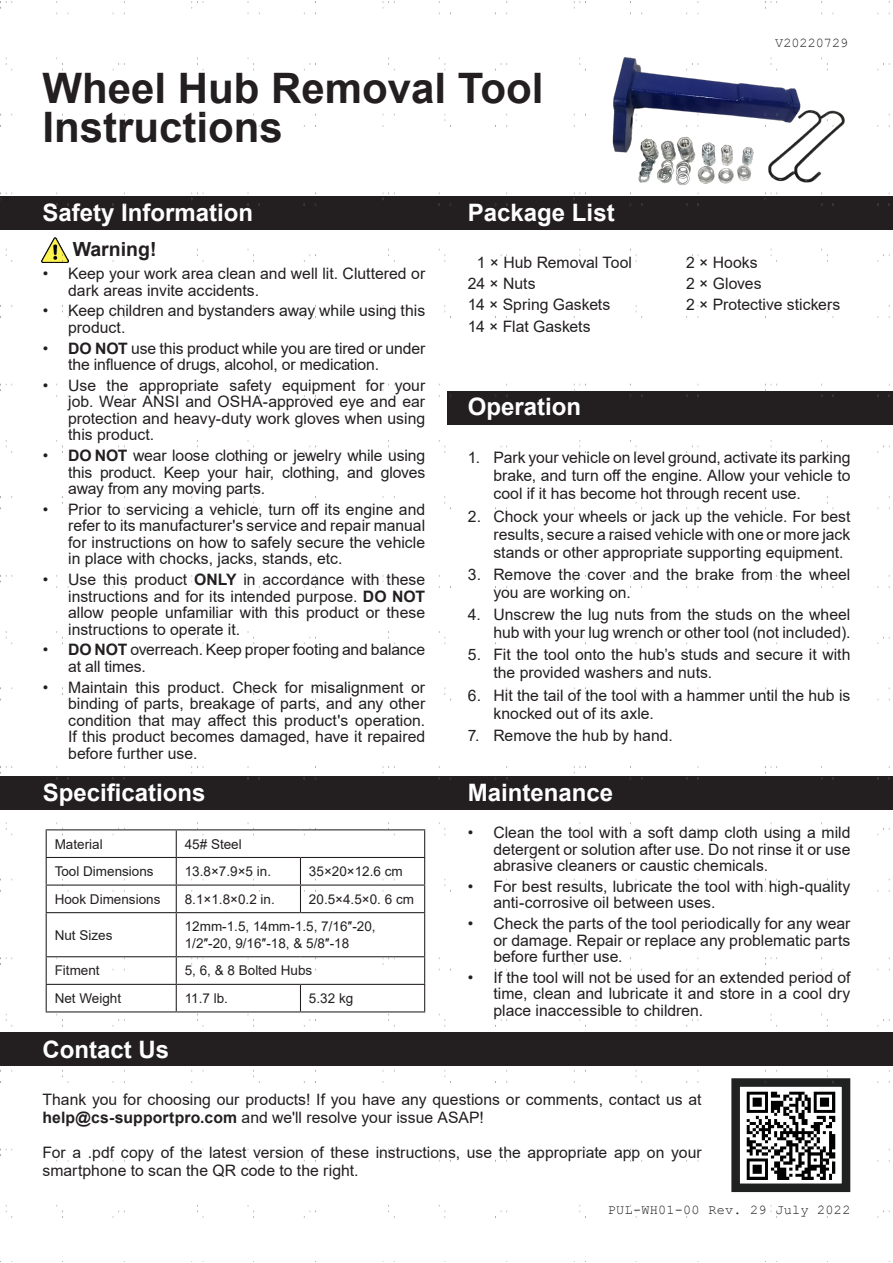
<style>
.page{position:relative;width:893px;height:1263px;background:#fff}
.page>*{position:absolute;margin:0;border:0;box-sizing:border-box;transform-origin:0 0}
.缩进{font:700 42px "Arial";color:#231f20}
.t1{font:700 24px "Arial";color:#fff}
.t2{font:700 19.5px "Arial";color:#231f20}
.缩进-2{font:15.75px/16.5px "Arial";color:#231f20}
.BIAO{font:13.5px "Arial";color:#231f20}
.BIAO-2{font:13.5px "Courier New";letter-spacing:.02em;color:#231f20}
.BIAO-3{font:13.5px "Courier New";color:#231f20}
.s1{font-weight:700}
</style>
<div class="page">
<img style="left:0;top:1px;width:891px;height:1217px">
<p class="缩进" style="left:43px;top:59px;width:502px">Wheel Hub Removal Tool</p>
<p class="缩进" style="left:43px;top:98px;width:242px">Instructions</p>
<p class="t1" style="left:43px;top:196px;width:212px">Safety Information</p>
<p class="t1" style="left:468px;top:196px;width:148px">Package List</p>
<p class="BIAO-3" style="left:775px;top:35px;width:74px">V20220729</p>
<p class="t2" style="left:73px;top:235px;width:85px">Warning!</p>
<p class="缩进-2" style="left:68px;top:265px;width:359px;text-indent:-26px">• Keep your work area clean and well lit. Cluttered or dark areas invite accidents.</p>
<p class="缩进-2" style="left:68px;top:302px;width:358px;text-indent:-26px">• Keep children and bystanders away while using this product.</p>
<p class="缩进-2" style="left:68px;top:340px;width:359px;text-indent:-26px">• <span class="s1">DO NOT</span> use this product while you are tired or under the influence of drugs, alcohol, or medication.</p>
<p class="缩进-2" style="left:68px;top:377px;width:359px;text-align:justify;text-indent:-26px">• Use the appropriate safety equipment for your job. Wear ANSI and OSHA-approved eye and ear protection and heavy-duty work gloves when using this product.</p>
<p class="缩进-2" style="left:68px;top:447px;width:359px;text-align:justify;text-indent:-26px">• <span class="s1">DO NOT</span> wear loose clothing or jewelry while using this product. Keep your hair, clothing, and gloves away from any moving parts.</p>
<p class="缩进-2" style="left:68px;top:501px;width:359px;text-align:justify;text-indent:-26px">• Prior to servicing a vehicle, turn off its engine and refer to its manufacturer's service and repair manual for instructions on how to safely secure the vehicle in place with chocks, jacks, stands, etc.</p>
<p class="缩进-2" style="left:68px;top:571px;width:359px;text-align:justify;text-indent:-26px">• Use this product <span class="s1">ONLY</span> in accordance with these instructions and for its intended purpose. <span class="s1">DO NOT </span>allow people unfamiliar with this product or these instructions to operate it.</p>
<p class="缩进-2" style="left:68px;top:642px;width:358px;text-indent:-26px">• <span class="s1">DO NOT</span> overreach. Keep proper footing and balance at all times.</p>
<p class="缩进-2" style="left:68px;top:679px;width:359px;text-align:justify;text-indent:-26px">• Maintain this product. Check for misalignment or binding of parts, breakage of parts, and any other condition that may affect this product's operation.<br>If this product becomes damaged, have it repaired before further use.</p>
<p class="缩进-2" style="left:477px;top:254px;width:157px">1 × Hub Removal Tool</p>
<p class="缩进-2" style="left:468px;top:275px;width:69px">24 × Nuts</p>
<p class="缩进-2" style="left:468px;top:296px;width:144px">14 × Spring Gaskets</p>
<p class="缩进-2" style="left:468px;top:318px;width:124px">14 × Flat Gaskets</p>
<p class="t1" style="left:468px;top:390px;width:115px">Operation</p>
<p class="缩进-2" style="left:686px;top:254px;width:73px">2 × Hooks</p>
<p class="缩进-2" style="left:686px;top:275px;width:77px">2 × Gloves</p>
<p class="缩进-2" style="left:686px;top:296px;width:156px">2 × Protective stickers</p>
<p class="缩进-2" style="left:493px;top:449px;width:359px;line-height:18px;text-align:justify;text-indent:-26px">1. Park your vehicle on level ground, activate its parking brake, and turn off the engine. Allow your vehicle to cool if it has become hot through recent use.</p>
<p class="缩进-2" style="left:493px;top:507px;width:359px;line-height:18px;text-align:justify;text-indent:-26px">2. Chock your wheels or jack up the vehicle. For best results, secure a raised vehicle with one or more jack stands or other appropriate supporting equipment.</p>
<p class="缩进-2" style="left:493px;top:565px;width:359px;line-height:18px;text-indent:-26px">3. Remove the cover and the brake from the wheel you are working on.</p>
<p class="缩进-2" style="left:468px;top:605px;width:384px;line-height:18px;text-align:right">4. Unscrew the lug nuts from the studs on the wheel hub with your lug wrench or other tool (not included).</p>
<p class="缩进-2" style="left:493px;top:646px;width:359px;line-height:18px;text-indent:-26px">5. Fit the tool onto the hub’s studs and secure it with the provided washers and nuts.</p>
<p class="缩进-2" style="left:493px;top:686px;width:358px;line-height:18px;text-indent:-26px">6. Hit the tail of the tool with a hammer until the hub is knocked out of its axle.</p>
<p class="缩进-2" style="left:468px;top:727px;width:206px">7. Remove the hub by hand.</p>
<p class="t1" style="left:43px;top:776px;width:164px">Specifications</p>
<p class="t1" style="left:468px;top:776px;width:147px">Maintenance</p>
<p class="BIAO" style="left:55px;top:834px;width:50px">Material</p>
<p class="BIAO" style="left:185px;top:834px;width:59px">45# Steel</p>
<p class="BIAO" style="left:55px;top:862px;width:101px">Tool Dimensions</p>
<p class="BIAO" style="left:185px;top:862px;width:88px">13.8×7.9×5 in.</p>
<p class="BIAO" style="left:309px;top:862px;width:95px">35×20×12.6 cm</p>
<p class="BIAO" style="left:55px;top:890px;width:107px">Hook Dimensions</p>
<p class="BIAO" style="left:185px;top:890px;width:92px">8.1×1.8×0.2 in.</p>
<p class="BIAO" style="left:309px;top:890px;width:107px">20.5×4.5×0. 6 cm</p>
<p class="BIAO" style="left:55px;top:925px;width:59px">Nut Sizes</p>
<p class="BIAO" style="left:185px;top:917px;width:192px">12mm-1.5, 14mm-1.5, 7/16″-20,</p>
<p class="BIAO" style="left:185px;top:934px;width:166px">1/2″-20, 9/16″-18, &amp; 5/8″-18</p>
<p class="BIAO" style="left:55px;top:961px;width:47px">Fitment</p>
<p class="BIAO" style="left:185px;top:961px;width:129px">5, 6, &amp; 8 Bolted Hubs</p>
<p class="BIAO" style="left:55px;top:989px;width:68px">Net Weight</p>
<p class="BIAO" style="left:185px;top:989px;width:45px">11.7 lb.</p>
<p class="BIAO" style="left:309px;top:989px;width:46px">5.32 kg</p>
<p class="t1" style="left:43px;top:1032px;width:128px">Contact Us</p>
<p class="缩进-2" style="left:493px;top:824px;width:359px;text-align:justify;text-indent:-26px">• Clean the tool with a soft damp cloth using a mild detergent or solution after use. Do not rinse it or use abrasive cleaners or caustic chemicals.</p>
<p class="缩进-2" style="left:493px;top:878px;width:359px;text-indent:-26px">• For best results, lubricate the tool with high-quality anti-corrosive oil between uses.</p>
<p class="缩进-2" style="left:493px;top:915px;width:359px;text-align:justify;text-indent:-26px">• Check the parts of the tool periodically for any wear or damage. Repair or replace any problematic parts before further use.</p>
<p class="缩进-2" style="left:493px;top:969px;width:359px;text-align:justify;text-indent:-26px">• If the tool will not be used for an extended period of time, clean and lubricate it and store in a cool dry place inaccessible to children.</p>
<p class="缩进-2" style="left:43px;top:1091px;width:661px;line-height:18px">Thank you for choosing our products! If you have any questions or comments, contact us at <span class="s1">help@cs-supportpro.com</span> and we'll resolve your issue ASAP!</p>
<p class="缩进-2" style="left:43px;top:1144px;width:661px;line-height:18px">For a .pdf copy of the latest version of these instructions, use the appropriate app on your smartphone to scan the QR code to the right.</p>
<p class="BIAO-2" style="left:608px;top:1202px;width:244px">PUL-WH01-00 Rev. 29 July 2022</p>
</div>
